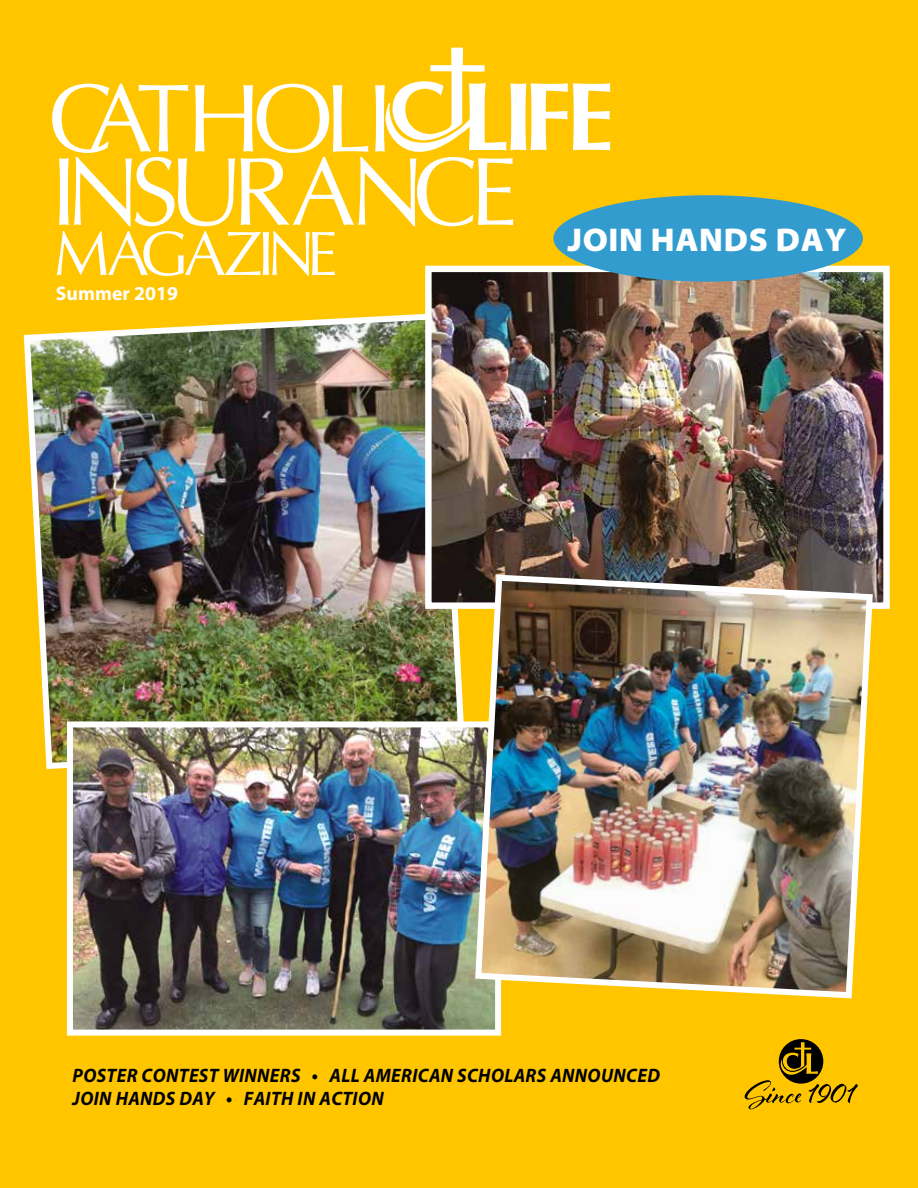
<style>
.page{position:relative;width:918px;height:1188px;background:#ffc600}
.page>*{position:absolute;margin:0;border:0;box-sizing:border-box;transform-origin:0 0}
.t1{font:900 semi-expanded 33px "Myriad Pro";letter-spacing:.02em;color:#fff;scale:.95 1}
.t2{font:700 19.8px "Myriad Pro";color:#fff}
.t3{font:italic 700 19.5px/23.2px "Myriad Pro";letter-spacing:.02em;color:#000;scale:.95 1}
</style>
<div class="page">
<svg style="left:52px;top:47px;width:558px;height:229px"></svg>
<svg style="left:745px;top:1039px;width:113px;height:70px"></svg>
<img style="left:23px;top:314px;width:441px;height:458px">
<img style="left:74px;top:728px;width:420px;height:301px">
<div style="left:67px;top:721px;width:434px;height:315px;border:6px solid #fff"></div>
<img style="left:432px;top:273px;width:451px;height:329px">
<div style="left:425px;top:266px;width:465px;height:343px;border:6px solid #fff"></div>
<img style="left:472px;top:571px;width:404px;height:431px">
<div style="left:553px;top:195px;width:310px;height:87px;background:#329cce;border-radius:50%"></div>
<p class="t2" style="left:56px;top:280px;width:124px">Summer 2019</p>
<h1 class="t1" style="left:567px;top:221px;width:296px">JOIN HANDS DAY</h1>
<p class="t3" style="left:73px;top:1063px;width:620px">POSTER CONTEST WINNERS • ALL AMERICAN SCHOLARS ANNOUNCED<br>JOIN HANDS DAY • FAITH IN ACTION</p>
</div>
